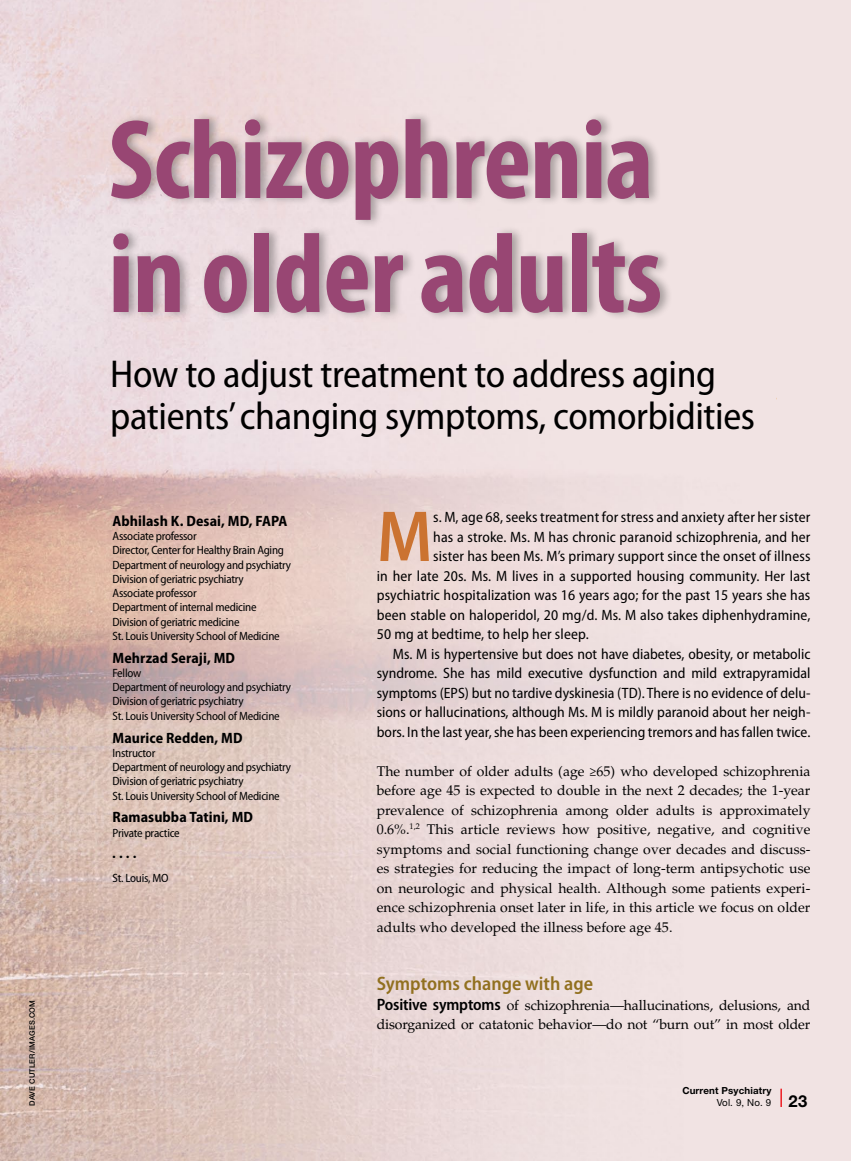
<style>
.page{position:relative;width:851px;height:1161px;background:#fff}
.page>*{position:absolute;margin:0;border:0;box-sizing:border-box;transform-origin:0 0}
.t1{font:700 condensed 114px/114px "Myriad Pro";letter-spacing:-.01em;color:#984673}
.Case_Study_Drop_Cap{font:600 semi-condensed 72.9px "Myriad Pro";color:#cb7331}
.t2{font:semi-condensed 39px/42px "Myriad Pro";letter-spacing:-.01em;color:#000}
.t3{font:600 semi-condensed 19.5px "Myriad Pro";color:#91701f}
.t4{font:700 16.5px "Helvetica Neue LT Std";color:#000}
.Case_Study_Drop_Cap-2{font:semi-condensed 15px "Myriad Pro";letter-spacing:.01em;color:#000}
.Case_Study_2{font:semi-condensed 15px/19.5px "Myriad Pro";color:#000;text-align:justify}
.Author_Name{font:700 semi-condensed 15px "Myriad Pro";letter-spacing:.005em;color:#000}
.Body_1{font:14.1px/19.5px "Palatino LT Std";letter-spacing:-.01em;color:#000;text-align:justify}
.Author_Af{font:semi-condensed 12px "Myriad Pro";letter-spacing:-.02em;color:#000}
.Author_Name-2{font:semi-condensed 12px "Myriad Pro";color:#000}
.t5{font:700 9.75px "Helvetica Neue LT Std";letter-spacing:.015em;color:#000}
.t6{font:9.75px "Helvetica Neue LT Std";color:#000}
.t7{font:500 7.5px "Helvetica Neue LT Std";letter-spacing:.02em;color:#000}
.s1{font-family:"Myriad Pro";font-weight:600;font-stretch:semi-condensed;font-size:16.5px}
</style>
<div class="page">
<img style="left:0;top:0;width:850px;height:1161px">
<div style="left:108px;top:111px;width:565px;height:210px;background:#000;opacity:.3"></div>
<svg style="left:780px;top:1089px;width:1px;height:18px"></svg>
<p class="t7" style="left:28px;top:1106px;width:107px;rotate:-90deg">DAVE CUTLER/IMAGES.COM</p>
<h1 class="t1" style="left:108px;top:101px;width:555px">Schizophrenia in older adults</h1>
<p class="t2" style="left:110px;top:352px;width:646px">How to adjust treatment to address aging patients’ changing symptoms, comorbidities</p>
<p class="Author_Name" style="left:112px;top:511px;width:176px">Abhilash K. Desai, MD, FAPA</p>
<p class="Author_Af" style="left:112px;top:529px;width:86px">Associate professor</p>
<p class="Author_Af" style="left:112px;top:543px;width:173px">Director, Center for Healthy Brain Aging</p>
<p class="Author_Af" style="left:112px;top:557px;width:180px">Department of neurology and psychiatry</p>
<p class="Author_Af" style="left:112px;top:571px;width:133px">Division of geriatric psychiatry</p>
<p class="Author_Af" style="left:112px;top:586px;width:86px">Associate professor</p>
<p class="Author_Af" style="left:112px;top:600px;width:145px">Department of internal medicine</p>
<p class="Author_Af" style="left:112px;top:614px;width:128px">Division of geriatric medicine</p>
<p class="Author_Af" style="left:112px;top:628px;width:169px">St. Louis University School of Medicine</p>
<p class="Author_Name" style="left:112px;top:648px;width:124px">Mehrzad Seraji, MD</p>
<p class="Author_Af" style="left:112px;top:666px;width:30px">Fellow</p>
<p class="Author_Af" style="left:112px;top:680px;width:180px">Department of neurology and psychiatry</p>
<p class="Author_Af" style="left:112px;top:694px;width:133px">Division of geriatric psychiatry</p>
<p class="Author_Af" style="left:112px;top:708px;width:169px">St. Louis University School of Medicine</p>
<p class="Author_Name" style="left:112px;top:728px;width:131px">Maurice Redden, MD</p>
<p class="Author_Af" style="left:112px;top:745px;width:44px">Instructor</p>
<p class="Author_Af" style="left:112px;top:760px;width:180px">Department of neurology and psychiatry</p>
<p class="Author_Af" style="left:112px;top:774px;width:133px">Division of geriatric psychiatry</p>
<p class="Author_Af" style="left:112px;top:788px;width:169px">St. Louis University School of Medicine</p>
<p class="Author_Name" style="left:112px;top:808px;width:142px">Ramasubba Tatini, MD</p>
<p class="Author_Af" style="left:112px;top:825px;width:69px">Private practice</p>
<p class="Author_Name-2" style="left:112px;top:848px;width:25px">• • • •</p>
<p class="Author_Af" style="left:112px;top:871px;width:57px">St. Louis, MO</p>
<p class="Case_Study_Drop_Cap" style="left:377px;top:491px;width:57px">M</p>
<p class="Case_Study_Drop_Cap-2" style="left:433px;top:508px;width:379px">s. M, age 68, seeks treatment for stress and anxiety after her sister</p>
<p class="Case_Study_Drop_Cap-2" style="left:433px;top:527px;width:379px">has a stroke. Ms. M has chronic paranoid schizophrenia, and her</p>
<p class="Case_Study_Drop_Cap-2" style="left:433px;top:547px;width:379px">sister has been Ms. M’s primary support since the onset of illness</p>
<p class="Case_Study_Drop_Cap-2" style="left:377px;top:566px;width:435px">in her late 20s. Ms. M lives in a supported housing community. Her last</p>
<p class="Case_Study_Drop_Cap-2" style="left:377px;top:586px;width:435px">psychiatric hospitalization was 16 years ago; for the past 15 years she has</p>
<p class="Case_Study_Drop_Cap-2" style="left:377px;top:605px;width:435px">been stable on haloperidol, 20 mg/d. Ms. M also takes diphenhydramine,</p>
<p class="Case_Study_Drop_Cap-2" style="left:377px;top:625px;width:213px">50 mg at bedtime, to help her sleep.</p>
<p class="Case_Study_2" style="left:377px;top:644px;width:435px;text-indent:16px">Ms. M is hypertensive but does not have diabetes, obesity, or metabolic syndrome. She has mild executive dysfunction and mild extrapyramidal symptoms (EPS) but no tardive dyskinesia (TD). There is no evidence of delu&shy;sions or hallucinations, although Ms. M is mildly paranoid about her neigh&shy;bors. In the last year, she has been experiencing tremors and has fallen twice.</p>
<p class="Body_1" style="left:377px;top:761px;width:435px">The number of older adults (age ≥65) who developed schizophrenia before age 45 is expected to double in the next 2 decades; the 1-year prevalence of schizophrenia among older adults is approximately 0.6%.<sup>1,2</sup> This article reviews how positive, negative, and cognitive symptoms and social functioning change over decades and discuss&shy;es strategies for reducing the impact of long-term antipsychotic use on neurologic and physical health. Although some patients experi&shy;ence schizophrenia onset later in life, in this article we focus on older adults who developed the illness before age 45.</p>
<h1 class="t3" style="left:377px;top:971px;width:218px">Symptoms change with age</h1>
<p class="Body_1" style="left:377px;top:995px;width:435px"><span class="s1">Positive symptoms</span> of schizophrenia—hallucinations, delusions, and disorganized or catatonic behavior—do not “burn out” in most older</p>
<p class="t5" style="left:682px;top:1085px;width:90px">Current Psychiatry</p>
<p class="t6" style="left:716px;top:1097px;width:56px">Vol. 9, No. 9</p>
<p class="t4" style="left:788px;top:1091px;width:20px">23</p>
</div>
